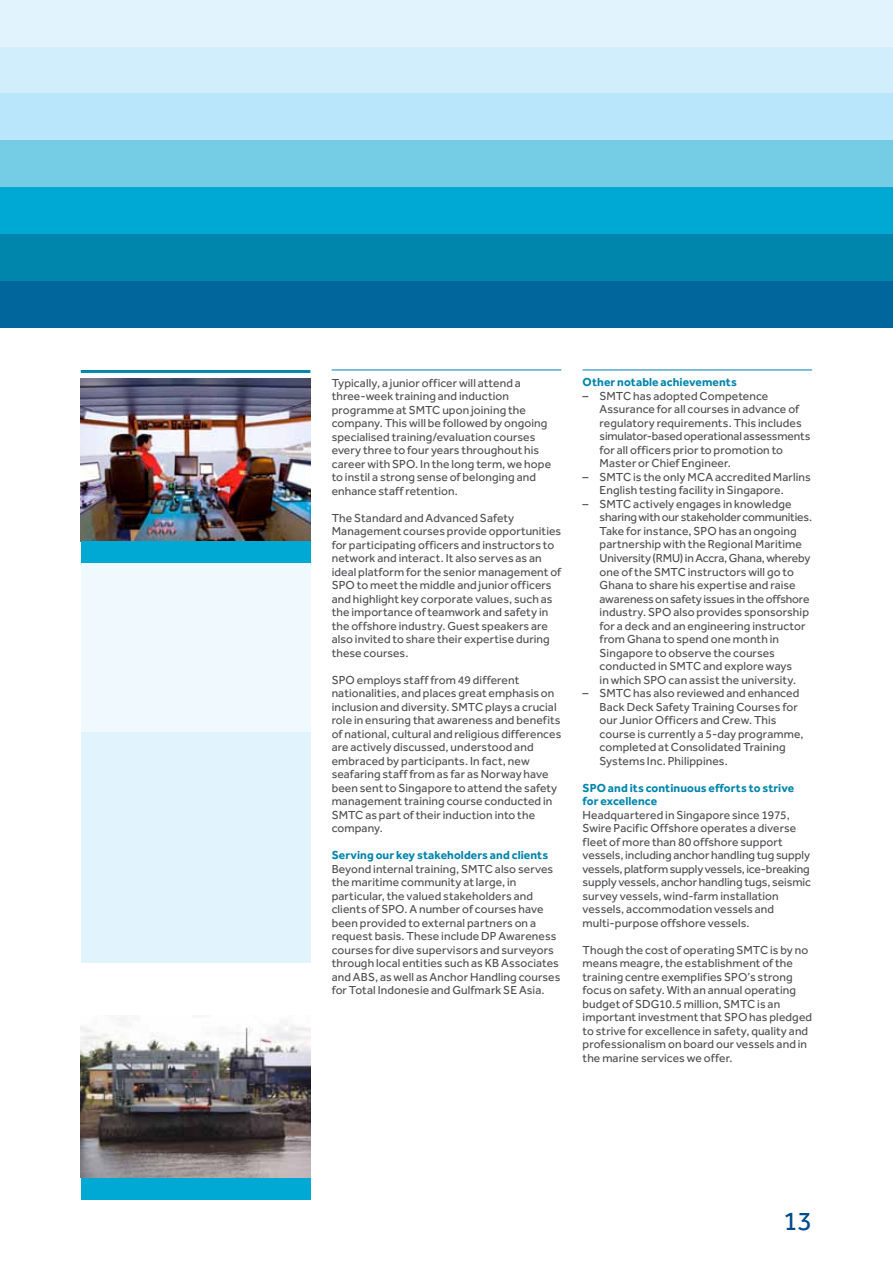
<style>
.page{position:relative;width:893px;height:1263px;background:#fff}
.page>*{position:absolute;margin:0;border:0;box-sizing:border-box;transform-origin:0 0}
.t1{font:27px "Effra";color:#004b8d}
.t2{font:12px/13.5px "Effra";letter-spacing:.01em;color:#4d4b4e}
.t3{font:700 12px/13.5px "Effra";letter-spacing:.005em;color:#0085ac}
</style>
<div class="page">
<div style="left:0;top:0;width:893px;height:47px;background:#e1f4fd"></div>
<div style="left:0;top:47px;width:893px;height:47px;background:#d1eefc"></div>
<div style="left:0;top:94px;width:893px;height:46px;background:#b9e6fa"></div>
<div style="left:0;top:140px;width:893px;height:47px;background:#74cce5"></div>
<div style="left:0;top:187px;width:893px;height:47px;background:#00a9d3"></div>
<div style="left:0;top:234px;width:893px;height:47px;background:#0085ac"></div>
<div style="left:0;top:281px;width:893px;height:46px;background:#00669b"></div>
<div style="left:81px;top:733px;width:229px;height:230px;background:#e1f4fd"></div>
<div style="left:81px;top:476px;width:229px;height:353px;background:linear-gradient(to right,#ebf7fe,#ebf7fe)"></div>
<svg style="left:81px;top:378px;width:229px;height:1px"></svg>
<hr style="left:81px;top:370px;width:229px;height:3px;background:#0085ac">
<hr style="left:332px;top:370px;width:229px;height:1px;background:#0085ac">
<hr style="left:583px;top:370px;width:229px;height:1px;background:#0085ac">
<img style="left:81px;top:379px;width:229px;height:162px">
<div style="left:81px;top:541px;width:229px;height:22px;background:#00a9d3"></div>
<img style="left:81px;top:1017px;width:229px;height:161px">
<div style="left:81px;top:1178px;width:229px;height:21px;background:#00a9d3"></div>
<p class="t2" style="left:332px;top:376px;width:221px">Typically, a junior officer will attend a three-week training and induction programme at SMTC upon joining the company. This will be followed by ongoing specialised training/evaluation courses every three to four years throughout his career with SPO. In the long term, we hope to instil a strong sense of belonging and enhance staff retention.</p>
<p class="t2" style="left:332px;top:511px;width:231px">The Standard and Advanced Safety Management courses provide opportunities for participating officers and instructors to network and interact. It also serves as an ideal platform for the senior management of SPO to meet the middle and junior officers and highlight key corporate values, such as the importance of teamwork and safety in the offshore industry. Guest speakers are also invited to share their expertise during these courses.</p>
<p class="t2" style="left:332px;top:673px;width:231px">SPO employs staff from 49 different nationalities, and places great emphasis on inclusion and diversity. SMTC plays a crucial role in ensuring that awareness and benefits of national, cultural and religious differences are actively discussed, understood and embraced by participants. In fact, new seafaring staff from as far as Norway have been sent to Singapore to attend the safety management training course conducted in SMTC as part of their induction into the company.</p>
<p class="t3" style="left:332px;top:848px;width:218px">Serving our key stakeholders and clients</p>
<p class="t2" style="left:332px;top:862px;width:230px">Beyond internal training, SMTC also serves the maritime community at large, in particular, the valued stakeholders and clients of SPO. A number of courses have been provided to external partners on a request basis. These include DP Awareness courses for dive supervisors and surveyors through local entities such as KB Associates and ABS, as well as Anchor Handling courses for Total Indonesie and Gulfmark SE Asia.</p>
<p class="t3" style="left:583px;top:375px;width:156px">Other notable achievements</p>
<p class="t2" style="left:600px;top:389px;width:212px;text-indent:-17px">– SMTC has adopted Competence Assurance for all courses in advance of regulatory requirements. This includes simulator-based operational assessments for all officers prior to promotion to Master or Chief Engineer.</p>
<p class="t2" style="left:600px;top:470px;width:213px;text-indent:-17px">– SMTC is the only MCA accredited Marlins<br>English testing facility in Singapore.</p>
<p class="t2" style="left:600px;top:497px;width:214px;text-indent:-17px">– SMTC actively engages in knowledge sharing with our stakeholder communities.<br>Take for instance, SPO has an ongoing partnership with the Regional Maritime University (RMU) in Accra, Ghana, whereby one of the SMTC instructors will go to Ghana to share his expertise and raise awareness on safety issues in the offshore industry. SPO also provides sponsorship for a deck and an engineering instructor from Ghana to spend one month in Singapore to observe the courses conducted in SMTC and explore ways<br>in which SPO can assist the university.</p>
<p class="t2" style="left:600px;top:686px;width:206px;text-indent:-17px">– SMTC has also reviewed and enhanced Back Deck Safety Training Courses for our Junior Officers and Crew. This course is currently a 5-day programme, completed at Consolidated Training Systems Inc. Philippines.</p>
<p class="t3" style="left:583px;top:780px;width:213px">SPO and its continuous efforts to strive for excellence</p>
<p class="t2" style="left:583px;top:808px;width:230px">Headquartered in Singapore since 1975, Swire Pacific Offshore operates a diverse fleet of more than 80 offshore support vessels, including anchor handling tug supply vessels, platform supply vessels, ice-breaking supply vessels, anchor handling tugs, seismic survey vessels, wind-farm installation vessels, accommodation vessels and multi-purpose offshore vessels.</p>
<p class="t2" style="left:583px;top:943px;width:231px">Though the cost of operating SMTC is by no means meagre, the establishment of the training centre exemplifies SPO’s strong focus on safety. With an annual operating budget of SDG10.5 million, SMTC is an important investment that SPO has pledged to strive for excellence in safety, quality and professionalism on board our vessels and in the marine services we offer.</p>
<h1 class="t1" style="left:783px;top:1205px;width:31px">13</h1>
</div>
